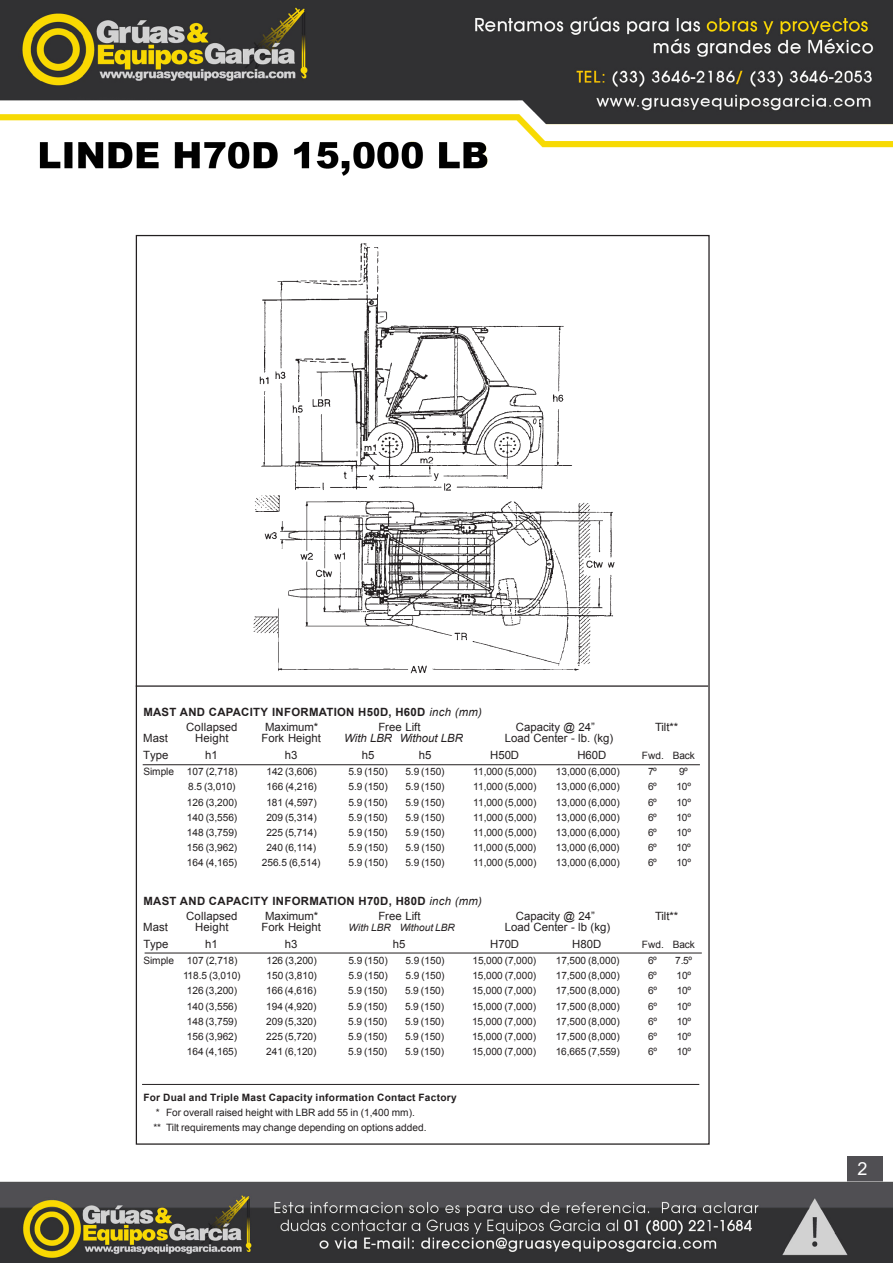
<style>
.page{position:relative;width:893px;height:1263px;background:#fff}
.page>*{position:absolute;margin:0;border:0;box-sizing:border-box;transform-origin:0 0}
.t1{font:18px "Arial";color:#fff}
.t2{font:11.4px "Arial";color:#231f20}
.t3{font:700 11.4px/15.1px "Arial";letter-spacing:.025em;color:#231f20}
.t4{font:italic 11.4px "Arial";color:#231f20}
.t5{font:10.05px/15.1px "Arial";letter-spacing:-.005em;color:#231f20}
.t6{font:italic 10.05px "Arial";color:#231f20}
.s1{font-weight:400;font-style:italic}
.s2{font-weight:400}
.s3{font-weight:700}
</style>
<div class="page">
<img style="left:0;top:0;width:893px;height:1263px">
<hr style="left:136px;top:685px;width:572px;height:2px;background:#231f20">
<div style="left:120px;top:249px;width:10px;height:878px;background:#fff"></div>
<hr style="left:143px;top:764px;width:557px;height:1px;background:#231f20">
<hr style="left:145px;top:953px;width:557px;height:1px;background:#231f20">
<hr style="left:142px;top:1084px;width:557px;height:1px;background:#231f20">
<img style="left:248px;top:239px;width:377px;height:443px">
<p class="t3" style="left:186px;top:705px;width:297px;text-indent:-43px">MAST AND CAPACITY INFORMATION H50D, H60D <span class="s1">inch (mm)<br></span><span class="s2">Collapsed</span></p>
<p class="t2" style="left:265px;top:719px;width:55px">Maximum*</p>
<p class="t2" style="left:378px;top:719px;width:44px">Free Lift</p>
<p class="t2" style="left:516px;top:719px;width:80px">Capacity @ 24”</p>
<p class="t2" style="left:655px;top:719px;width:25px">Tilt**</p>
<p class="t2" style="left:143px;top:731px;width:26px">Mast</p>
<p class="t2" style="left:195px;top:731px;width:35px">Height</p>
<p class="t2" style="left:261px;top:731px;width:61px">Fork Height</p>
<p class="t4" style="left:344px;top:731px;width:120px">With LBR Without LBR</p>
<p class="t2" style="left:505px;top:731px;width:110px">Load Center - lb. (kg)</p>
<p class="t2" style="left:143px;top:747px;width:27px">Type</p>
<p class="t2" style="left:205px;top:747px;width:14px">h1</p>
<p class="t2" style="left:285px;top:747px;width:14px">h3</p>
<p class="t2" style="left:362px;top:747px;width:14px">h5</p>
<p class="t2" style="left:419px;top:747px;width:14px">h5</p>
<p class="t2" style="left:490px;top:747px;width:31px">H50D</p>
<p class="t2" style="left:577px;top:747px;width:31px">H60D</p>
<p class="t5" style="left:642px;top:748px;width:55px">Fwd. Back</p>
<p class="t5" style="left:143px;top:764px;width:96px">Simple 107 (2,718)</p>
<p class="t5" style="left:266px;top:764px;width:52px">142 (3,606)</p>
<p class="t5" style="left:348px;top:764px;width:41px">5.9 (150)</p>
<p class="t5" style="left:405px;top:764px;width:41px">5.9 (150)</p>
<p class="t5" style="left:473px;top:764px;width:65px">11,000 (5,000)</p>
<p class="t5" style="left:556px;top:764px;width:65px">13,000 (6,000)</p>
<p class="t5" style="left:648px;top:764px;width:10px">7º</p>
<p class="t5" style="left:679px;top:764px;width:10px">9º</p>
<p class="t5" style="left:188px;top:779px;width:49px">8.5 (3,010)</p>
<p class="t5" style="left:267px;top:779px;width:52px">166 (4,216)</p>
<p class="t5" style="left:348px;top:779px;width:41px">5.9 (150)</p>
<p class="t5" style="left:405px;top:779px;width:41px">5.9 (150)</p>
<p class="t5" style="left:473px;top:779px;width:65px">11,000 (5,000)</p>
<p class="t5" style="left:556px;top:779px;width:65px">13,000 (6,000)</p>
<p class="t5" style="left:648px;top:779px;width:10px">6º</p>
<p class="t5" style="left:677px;top:779px;width:16px">10º</p>
<p class="t5" style="left:187px;top:794px;width:52px">126 (3,200)</p>
<p class="t5" style="left:266px;top:794px;width:52px">181 (4,597)</p>
<p class="t5" style="left:348px;top:794px;width:41px">5.9 (150)</p>
<p class="t5" style="left:405px;top:794px;width:41px">5.9 (150)</p>
<p class="t5" style="left:473px;top:794px;width:65px">11,000 (5,000)</p>
<p class="t5" style="left:556px;top:794px;width:65px">13,000 (6,000)</p>
<p class="t5" style="left:648px;top:794px;width:10px">6º</p>
<p class="t5" style="left:677px;top:794px;width:16px">10º</p>
<p class="t5" style="left:187px;top:810px;width:52px">140 (3,556)</p>
<p class="t5" style="left:266px;top:810px;width:52px">209 (5,314)</p>
<p class="t5" style="left:348px;top:810px;width:41px">5.9 (150)</p>
<p class="t5" style="left:405px;top:810px;width:41px">5.9 (150)</p>
<p class="t5" style="left:473px;top:810px;width:65px">11,000 (5,000)</p>
<p class="t5" style="left:556px;top:810px;width:65px">13,000 (6,000)</p>
<p class="t5" style="left:648px;top:810px;width:10px">6º</p>
<p class="t5" style="left:677px;top:810px;width:16px">10º</p>
<p class="t5" style="left:187px;top:825px;width:52px">148 (3,759)</p>
<p class="t5" style="left:266px;top:825px;width:52px">225 (5,714)</p>
<p class="t5" style="left:348px;top:825px;width:41px">5.9 (150)</p>
<p class="t5" style="left:405px;top:825px;width:41px">5.9 (150)</p>
<p class="t5" style="left:473px;top:825px;width:65px">11,000 (5,000)</p>
<p class="t5" style="left:556px;top:825px;width:65px">13,000 (6,000)</p>
<p class="t5" style="left:648px;top:825px;width:10px">6º</p>
<p class="t5" style="left:677px;top:825px;width:16px">10º</p>
<p class="t5" style="left:187px;top:840px;width:52px">156 (3,962)</p>
<p class="t5" style="left:266px;top:840px;width:51px">240 (6,114)</p>
<p class="t5" style="left:348px;top:840px;width:41px">5.9 (150)</p>
<p class="t5" style="left:405px;top:840px;width:41px">5.9 (150)</p>
<p class="t5" style="left:473px;top:840px;width:65px">11,000 (5,000)</p>
<p class="t5" style="left:556px;top:840px;width:65px">13,000 (6,000)</p>
<p class="t5" style="left:648px;top:840px;width:10px">6º</p>
<p class="t5" style="left:676px;top:840px;width:16px">10º</p>
<p class="t5" style="left:187px;top:855px;width:52px">164 (4,165)</p>
<p class="t5" style="left:262px;top:855px;width:60px">256.5 (6,514)</p>
<p class="t5" style="left:348px;top:855px;width:41px">5.9 (150)</p>
<p class="t5" style="left:405px;top:855px;width:41px">5.9 (150)</p>
<p class="t5" style="left:473px;top:855px;width:65px">11,000 (5,000)</p>
<p class="t5" style="left:556px;top:855px;width:65px">13,000 (6,000)</p>
<p class="t5" style="left:648px;top:855px;width:10px">6º</p>
<p class="t5" style="left:677px;top:855px;width:16px">10º</p>
<p class="t3" style="left:186px;top:893px;width:297px;text-indent:-43px">MAST AND CAPACITY INFORMATION H70D, H80D <span class="s1">inch (mm)<br></span><span class="s2">Collapsed</span></p>
<p class="t2" style="left:265px;top:908px;width:55px">Maximum*</p>
<p class="t2" style="left:378px;top:908px;width:44px">Free Lift</p>
<p class="t2" style="left:516px;top:908px;width:80px">Capacity @ 24”</p>
<p class="t2" style="left:655px;top:908px;width:25px">Tilt**</p>
<p class="t2" style="left:143px;top:920px;width:26px">Mast</p>
<p class="t2" style="left:195px;top:920px;width:35px">Height</p>
<p class="t2" style="left:261px;top:920px;width:61px">Fork Height</p>
<p class="t6" style="left:349px;top:921px;width:108px">With LBR Without LBR</p>
<p class="t2" style="left:505px;top:920px;width:107px">Load Center - lb (kg)</p>
<p class="t2" style="left:143px;top:936px;width:27px">Type</p>
<p class="t2" style="left:205px;top:936px;width:14px">h1</p>
<p class="t2" style="left:285px;top:936px;width:14px">h3</p>
<p class="t2" style="left:393px;top:936px;width:14px">h5</p>
<p class="t2" style="left:490px;top:936px;width:31px">H70D</p>
<p class="t2" style="left:572px;top:936px;width:31px">H80D</p>
<p class="t5" style="left:642px;top:937px;width:55px">Fwd. Back</p>
<p class="t5" style="left:143px;top:953px;width:96px">Simple 107 (2,718)</p>
<p class="t5" style="left:266px;top:953px;width:52px">126 (3,200)</p>
<p class="t5" style="left:348px;top:953px;width:41px">5.9 (150)</p>
<p class="t5" style="left:405px;top:953px;width:41px">5.9 (150)</p>
<p class="t5" style="left:472px;top:953px;width:65px">15,000 (7,000)</p>
<p class="t5" style="left:556px;top:953px;width:65px">17,500 (8,000)</p>
<p class="t5" style="left:648px;top:953px;width:10px">6º</p>
<p class="t5" style="left:675px;top:953px;width:19px">7.5º</p>
<p class="t5" style="left:183px;top:968px;width:59px">118.5 (3,010)</p>
<p class="t5" style="left:267px;top:968px;width:52px">150 (3,810)</p>
<p class="t5" style="left:349px;top:968px;width:41px">5.9 (150)</p>
<p class="t5" style="left:406px;top:968px;width:41px">5.9 (150)</p>
<p class="t5" style="left:472px;top:968px;width:65px">15,000 (7,000)</p>
<p class="t5" style="left:556px;top:968px;width:65px">17,500 (8,000)</p>
<p class="t5" style="left:648px;top:968px;width:10px">6º</p>
<p class="t5" style="left:677px;top:968px;width:16px">10º</p>
<p class="t5" style="left:187px;top:983px;width:52px">126 (3,200)</p>
<p class="t5" style="left:266px;top:983px;width:52px">166 (4,616)</p>
<p class="t5" style="left:348px;top:983px;width:41px">5.9 (150)</p>
<p class="t5" style="left:405px;top:983px;width:41px">5.9 (150)</p>
<p class="t5" style="left:472px;top:983px;width:66px">15,000 (7,000)</p>
<p class="t5" style="left:556px;top:983px;width:66px">17,500 (8,000)</p>
<p class="t5" style="left:648px;top:983px;width:10px">6º</p>
<p class="t5" style="left:677px;top:983px;width:16px">10º</p>
<p class="t5" style="left:187px;top:998px;width:52px">140 (3,556)</p>
<p class="t5" style="left:266px;top:998px;width:52px">194 (4,920)</p>
<p class="t5" style="left:348px;top:998px;width:41px">5.9 (150)</p>
<p class="t5" style="left:405px;top:998px;width:41px">5.9 (150)</p>
<p class="t5" style="left:472px;top:998px;width:66px">15,000 (7,000)</p>
<p class="t5" style="left:556px;top:998px;width:66px">17,500 (8,000)</p>
<p class="t5" style="left:648px;top:998px;width:10px">6º</p>
<p class="t5" style="left:677px;top:998px;width:16px">10º</p>
<p class="t5" style="left:187px;top:1014px;width:52px">148 (3,759)</p>
<p class="t5" style="left:266px;top:1014px;width:52px">209 (5,320)</p>
<p class="t5" style="left:348px;top:1014px;width:41px">5.9 (150)</p>
<p class="t5" style="left:405px;top:1014px;width:41px">5.9 (150)</p>
<p class="t5" style="left:472px;top:1014px;width:66px">15,000 (7,000)</p>
<p class="t5" style="left:556px;top:1014px;width:66px">17,500 (8,000)</p>
<p class="t5" style="left:648px;top:1014px;width:10px">6º</p>
<p class="t5" style="left:677px;top:1014px;width:16px">10º</p>
<p class="t5" style="left:187px;top:1029px;width:52px">156 (3,962)</p>
<p class="t5" style="left:266px;top:1029px;width:52px">225 (5,720)</p>
<p class="t5" style="left:348px;top:1029px;width:41px">5.9 (150)</p>
<p class="t5" style="left:405px;top:1029px;width:41px">5.9 (150)</p>
<p class="t5" style="left:472px;top:1029px;width:66px">15,000 (7,000)</p>
<p class="t5" style="left:556px;top:1029px;width:66px">17,500 (8,000)</p>
<p class="t5" style="left:648px;top:1029px;width:10px">6º</p>
<p class="t5" style="left:677px;top:1029px;width:16px">10º</p>
<p class="t5" style="left:187px;top:1044px;width:52px">164 (4,165)</p>
<p class="t5" style="left:266px;top:1044px;width:52px">241 (6,120)</p>
<p class="t5" style="left:348px;top:1044px;width:41px">5.9 (150)</p>
<p class="t5" style="left:405px;top:1044px;width:41px">5.9 (150)</p>
<p class="t5" style="left:472px;top:1044px;width:66px">15,000 (7,000)</p>
<p class="t5" style="left:556px;top:1044px;width:66px">16,665 (7,559)</p>
<p class="t5" style="left:648px;top:1044px;width:10px">6º</p>
<p class="t5" style="left:677px;top:1044px;width:16px">10º</p>
<p class="t5" style="left:153px;top:1089px;width:305px;text-indent:-10px"><span class="s3">For Dual and Triple Mast Capacity information Contact Factory </span>* For overall raised height with LBR add 55 in (1,400 mm).<br>** Tilt requirements may change depending on options added.</p>
<h1 class="t1" style="left:857px;top:1156px;width:12px">2</h1>
</div>
